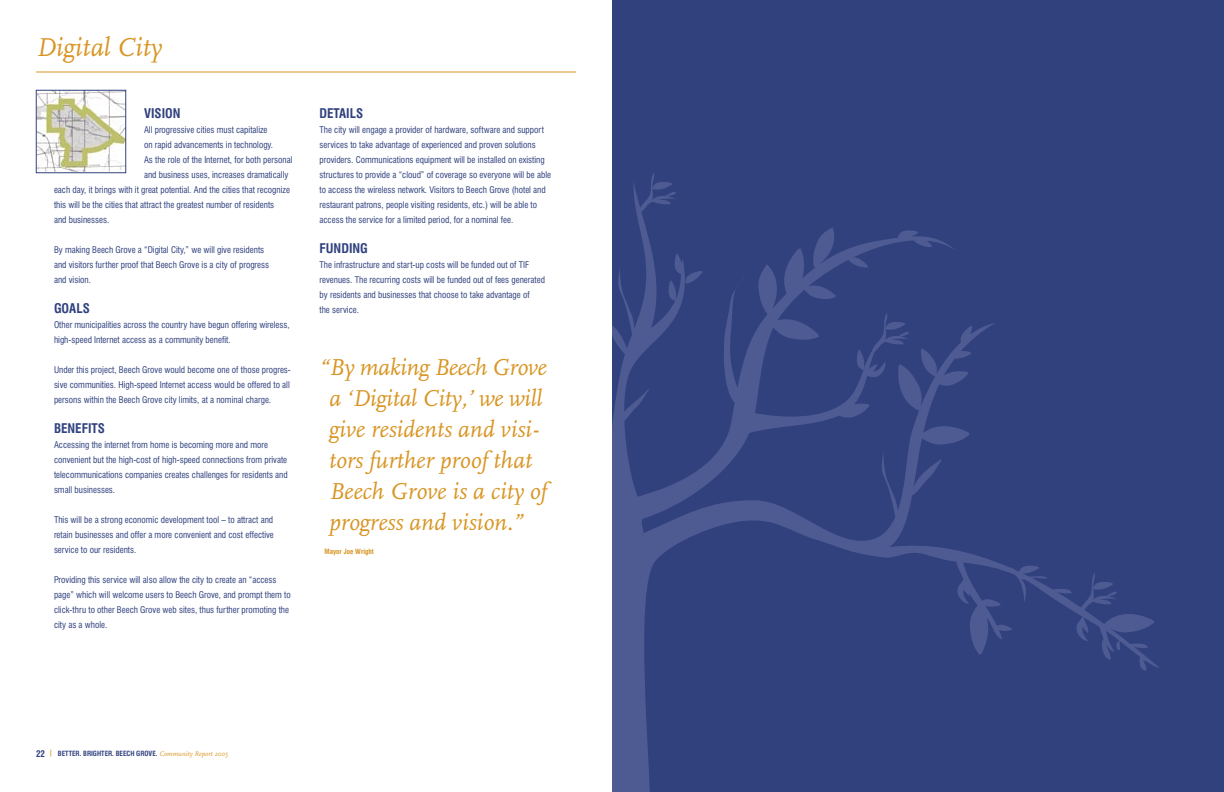
<style>
.page{position:relative;width:1224px;height:792px;background:#fff}
.page>*{position:absolute;margin:0;border:0;box-sizing:border-box;transform-origin:0 0}
.Section_Header{font:italic 27px "FF Scala";color:#d89523}
.Body_Copy{font:italic 24px/31px "FF Scala";color:#d89523;text-align:center}
.Subhead{font:700 condensed 13px "Swiss 721 BT";color:#30417e}
.Body_Copy-2{font:condensed 9px/15px "Swiss 721 BT";color:#30417e}
.t1{font:700 condensed 7px "Swiss 721 BT";color:#30417e}
.t2{font:700 condensed 7px "Swiss 721 BT";color:#d89523}
.s1{font-size:9px}
.s2{color:#d89523}
.s3{font-family:"FF Scala";font-weight:400;font-style:italic;font-stretch:normal;color:#d89523}
</style>
<div class="page">
<div style="left:612px;top:0;width:612px;height:792px;background:#30417e"></div>
<img style="left:38px;top:92px;width:86px;height:79px">
<div style="left:36px;top:90px;width:90px;height:83px;border:1px solid #30417e"></div>
<hr style="left:36px;top:72px;width:540px;height:1px;background:#d89523">
<svg style="left:612px;top:173px;width:547px;height:619px"></svg>
<p class="Section_Header" style="left:36px;top:33px;width:128px">Digital City</p>
<p class="Subhead" style="left:144px;top:106px;width:38px">VISION</p>
<p class="Body_Copy-2" style="left:144px;top:123px;width:125px">All progressive cities must capitalize</p>
<p class="Body_Copy-2" style="left:144px;top:138px;width:131px">on rapid advancements in technology.</p>
<p class="Body_Copy-2" style="left:144px;top:153px;width:150px">As the role of the Internet, for both personal</p>
<p class="Body_Copy-2" style="left:144px;top:168px;width:146px">and business uses, increases dramatically</p>
<p class="Body_Copy-2" style="left:54px;top:183px;width:237px">each day, it brings with it great potential. And the cities that recognize</p>
<p class="Body_Copy-2" style="left:54px;top:198px;width:222px">this will be the cities that attract the greatest number of residents</p>
<p class="Body_Copy-2" style="left:54px;top:213px;width:57px">and businesses.</p>
<p class="Body_Copy-2" style="left:54px;top:243px;width:217px">By making Beech Grove a “Digital City,” we will give residents and visitors further proof that Beech Grove is a city of progress and vision.</p>
<p class="Subhead" style="left:54px;top:301px;width:37px">GOALS</p>
<p class="Body_Copy-2" style="left:54px;top:318px;width:237px">Other municipalities across the country have begun offering wireless, high-speed Internet access as a community benefit.</p>
<p class="Body_Copy-2" style="left:54px;top:363px;width:238px">Under this project, Beech Grove would become one of those progres&shy;sive communities. High-speed Internet access would be offered to all persons within the Beech Grove city limits, at a nominal charge.</p>
<p class="Subhead" style="left:54px;top:421px;width:52px">BENEFITS</p>
<p class="Body_Copy-2" style="left:54px;top:438px;width:235px">Accessing the internet from home is becoming more and more convenient but the high-cost of high-speed connections from private telecommunications companies creates challenges for residents and small businesses.</p>
<p class="Body_Copy-2" style="left:54px;top:513px;width:221px;text-align:justify">This will be a strong economic development tool – to attract and retain businesses and offer a more convenient and cost effective service to our residents.</p>
<p class="Body_Copy-2" style="left:54px;top:573px;width:238px">Providing this service will also allow the city to create an “access page” which will welcome users to Beech Grove, and prompt them to click-thru to other Beech Grove web sites, thus further promoting the city as a whole.</p>
<p class="Subhead" style="left:320px;top:106px;width:45px">DETAILS</p>
<p class="Body_Copy-2" style="left:320px;top:123px;width:233px">The city will engage a provider of hardware, software and support services to take advantage of experienced and proven solutions providers. Communications equipment will be installed on existing structures to provide a “cloud” of coverage so everyone will be able to access the wireless network. Visitors to Beech Grove (hotel and restaurant patrons, people visiting residents, etc.) will be able to access the service for a limited period, for a nominal fee.</p>
<p class="Subhead" style="left:320px;top:241px;width:50px">FUNDING</p>
<p class="Body_Copy-2" style="left:320px;top:258px;width:227px">The infrastructure and start-up costs will be funded out of TIF revenues. The recurring costs will be funded out of fees generated by residents and businesses that choose to take advantage of<br>the service.</p>
<p class="Body_Copy" style="left:320px;top:353px;width:229px">“ By making Beech Grove a ‘Digital City,’ we will give residents and visi&shy;tors further proof that<br>Beech Grove is a city of progress and vision.”</p>
<p class="t2" style="left:324px;top:548px;width:51px">Mayor Joe Wright</p>
<p class="t1" style="left:36px;top:749px;width:193px"><span class="s1">22</span> <span class="s2">|</span> BETTER. BRIGHTER. BEECH GROVE. <span class="s3">Community Report 2005</span></p>
</div>
